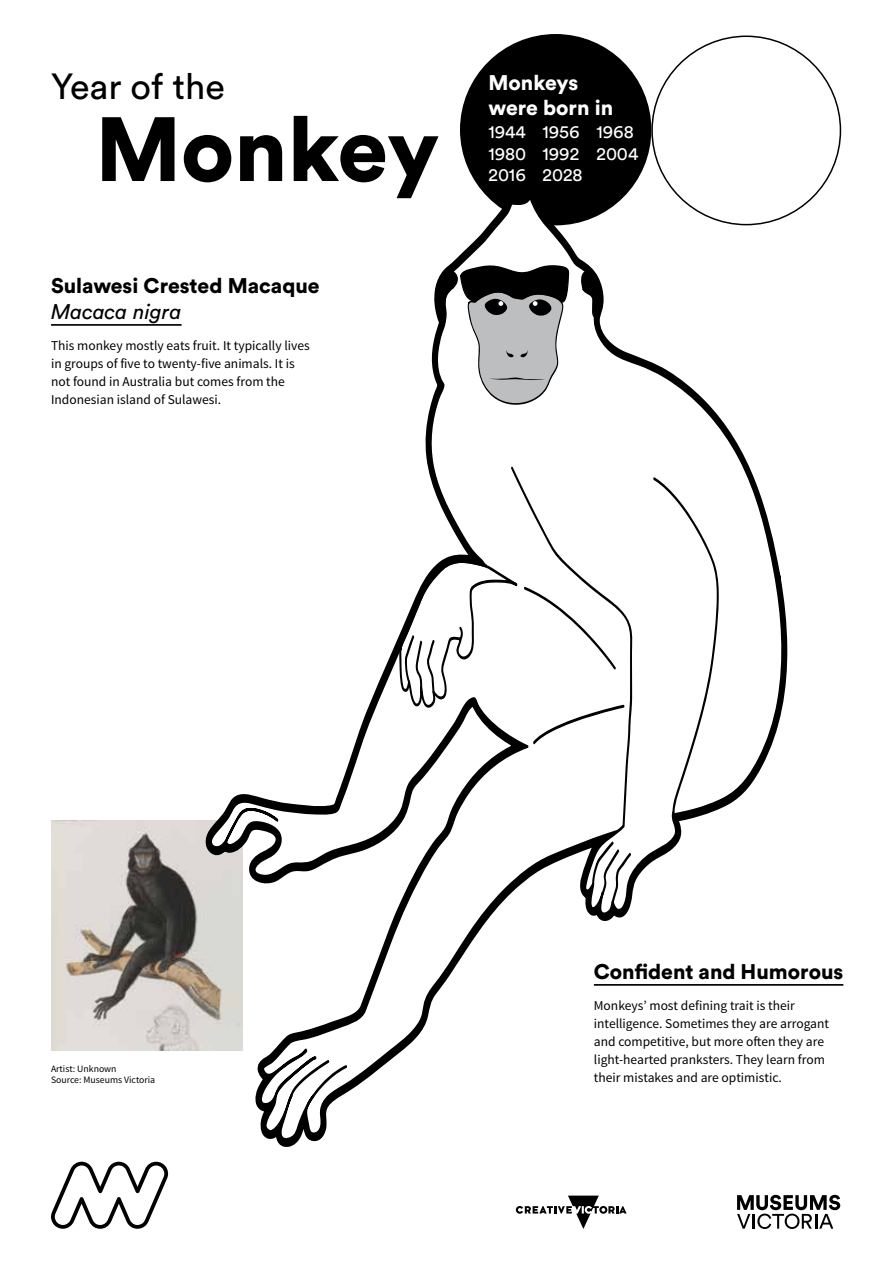
<style>
.page{position:relative;width:893px;height:1263px;background:#fff}
.page>*{position:absolute;margin:0;border:0;box-sizing:border-box;transform-origin:0 0}
.t1{font:900 90px "Circular Std";letter-spacing:-.005em;color:#000}
.t2{font:36px "Circular Std";color:#000}
.t3{font:900 21px "Circular Std";color:#000}
.t4{font:900 21px/25.5px "Circular Std";color:#fff}
.t5{font:italic 21px "Circular Std";color:#000}
.t6{font:18px/21.6px "Circular Std";color:#fff}
.t7{font:13.5px/18px "Source Sans Pro";color:#000}
.t8{font:9.75px/11.7px "Source Sans Pro";color:#000}
</style>
<div class="page">
<hr style="left:51px;top:324px;width:131px;height:2px;background:#000">
<hr style="left:594px;top:984px;width:249px;height:2px;background:#000">
<svg style="left:737px;top:1195px;width:103px;height:34px"></svg>
<svg style="left:51px;top:1162px;width:117px;height:67px"></svg>
<div style="left:460px;top:34px;width:191px;height:191px;background:#000;border-radius:50%"></div>
<svg style="left:516px;top:1195px;width:111px;height:34px"></svg>
<img style="left:51px;top:821px;width:153px;height:229px">
<svg style="left:207px;top:195px;width:578px;height:947px"></svg>
<svg style="left:437px;top:265px;width:132px;height:141px"></svg>
<svg style="left:578px;top:270px;width:21px;height:48px"></svg>
<svg style="left:399px;top:466px;width:320px;height:450px"></svg>
<svg style="left:290px;top:1059px;width:58px;height:45px"></svg>
<h2 class="t2" style="left:51px;top:64px;width:176px">Year of the</h2>
<h1 class="t1" style="left:95px;top:89px;width:346px">Monkey</h1>
<h3 class="t3" style="left:51px;top:272px;width:270px">Sulawesi Crested Macaque</h3>
<h3 class="t5" style="left:51px;top:299px;width:132px">Macaca nigra</h3>
<p class="t7" style="left:51px;top:337px;width:260px">This monkey mostly eats fruit. It typically lives in groups of five to twenty-five animals. It is not found in Australia but comes from the Indonesian island of Sulawesi.</p>
<h3 class="t4" style="left:488px;top:69px;width:126px">Monkeys were born in</h3>
<h3 class="t6" style="left:488px;top:121px;width:151px">1944 1956 1968<br>1980 1992 2004<br>2016 2028</h3>
<p class="t8" style="left:51px;top:1063px;width:106px">Artist: Unknown<br>Source: Museums Victoria</p>
<h3 class="t3" style="left:594px;top:957px;width:251px">Confident and Humorous</h3>
<p class="t7" style="left:594px;top:997px;width:237px">Monkeys’ most defining trait is their intelligence. Sometimes they are arrogant and competitive, but more often they are light-hearted pranksters. They learn from their mistakes and are optimistic.</p>
</div>
